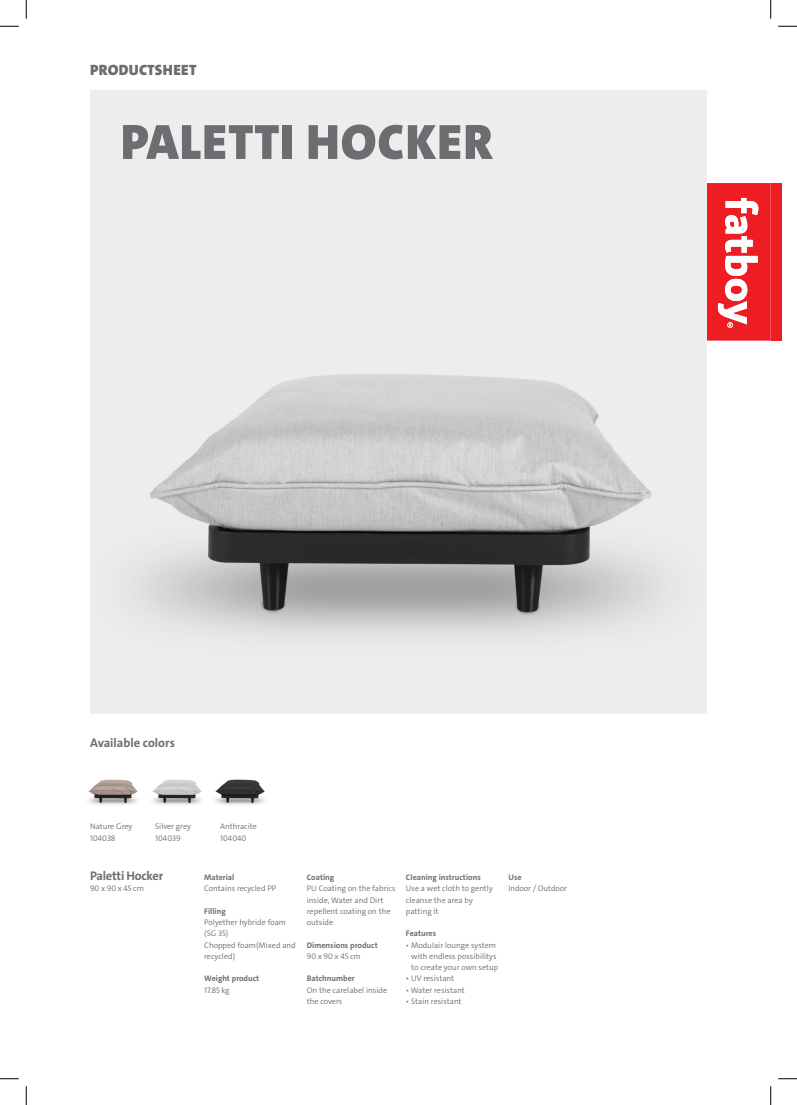
<style>
.page{position:relative;width:797px;height:1105px;background:#fff}
.page>*{position:absolute;margin:0;border:0;box-sizing:border-box;transform-origin:0 0}
.t1{font:900 50px "The Sans C4 s";letter-spacing:.02em;color:#6c6d70}
.t2{font:900 15px "The Sans C4 s";letter-spacing:.02em;color:#6c6d70}
.t3{font:700 12.5px "The Sans C4 s";color:#6c6d70}
.t4{font:700 12.5px "The Sans C4 s";letter-spacing:-.02em;color:#6c6d70}
.t5{font:300 8.12px/11.2px "The Sans C4 s";color:#6c6d70}
.t6{font:700 8.12px "The Sans C4 s";color:#6c6d70}
</style>
<div class="page">
<div style="left:707px;top:183px;width:74px;height:158px;background:#ee1d23"></div>
<svg style="left:707px;top:183px;width:63px;height:158px"></svg>
<img style="left:90px;top:90px;width:617px;height:624px">
<img style="left:88px;top:779px;width:50px;height:26px">
<img style="left:152px;top:779px;width:50px;height:26px">
<img style="left:215px;top:779px;width:50px;height:26px">
<svg style="left:0;top:25px;width:19px;height:2px"></svg>
<svg style="left:778px;top:25px;width:19px;height:2px"></svg>
<svg style="left:0;top:1078px;width:19px;height:1px"></svg>
<svg style="left:778px;top:1078px;width:19px;height:1px"></svg>
<svg style="left:25px;top:0;width:2px;height:19px"></svg>
<svg style="left:25px;top:1086px;width:2px;height:19px"></svg>
<svg style="left:770px;top:0;width:1px;height:19px"></svg>
<svg style="left:770px;top:1086px;width:1px;height:19px"></svg>
<h2 class="t2" style="left:90px;top:60px;width:108px">PRODUCTSHEET</h2>
<h1 class="t1" style="left:121px;top:110px;width:373px">PALETTI HOCKER</h1>
<h3 class="t3" style="left:90px;top:734px;width:86px">Available colors</h3>
<p class="t5" style="left:90px;top:821px;width:44px">Nature Grey<br>104038</p>
<p class="t5" style="left:220px;top:821px;width:38px">Anthracite<br>104040</p>
<p class="t5" style="left:155px;top:821px;width:37px">Silver grey<br>104039</p>
<h3 class="t4" style="left:90px;top:868px;width:75px">Paletti Hocker</h3>
<p class="t5" style="left:90px;top:883px;width:55px">90 x 90 x 45 cm</p>
<p class="t6" style="left:204px;top:872px;width:32px">Material</p>
<p class="t5" style="left:204px;top:883px;width:74px">Contains recycled PP</p>
<p class="t6" style="left:204px;top:906px;width:23px">Filling</p>
<p class="t5" style="left:204px;top:917px;width:93px">Polyether hybride foam (SG 35)<br>Chopped foam(Mixed and recycled)</p>
<p class="t6" style="left:204px;top:973px;width:57px">Weight product</p>
<p class="t5" style="left:204px;top:984px;width:27px">17.85 kg</p>
<p class="t6" style="left:307px;top:872px;width:29px">Coating</p>
<p class="t5" style="left:307px;top:883px;width:90px">PU Coating on the fabrics inside, Water and Dirt repellent coating on the outside</p>
<p class="t6" style="left:307px;top:940px;width:72px">Dimensions product</p>
<p class="t5" style="left:307px;top:950px;width:55px">90 x 90 x 45 cm</p>
<p class="t6" style="left:307px;top:973px;width:49px">Batchnumber</p>
<p class="t5" style="left:307px;top:984px;width:82px">On the carelabel inside the covers</p>
<p class="t6" style="left:406px;top:872px;width:76px">Cleaning instructions</p>
<p class="t5" style="left:406px;top:883px;width:88px">Use a wet cloth to gently cleanse the area by patting it</p>
<p class="t6" style="left:406px;top:928px;width:32px">Features</p>
<p class="t5" style="left:411px;top:939px;width:89px;text-indent:-5px">• Modulair lounge system with endless possibilitys to create your own setup</p>
<p class="t5" style="left:406px;top:973px;width:50px">• UV resistant</p>
<p class="t5" style="left:406px;top:984px;width:60px">• Water resistant</p>
<p class="t5" style="left:406px;top:995px;width:57px">• Stain resistant</p>
<p class="t6" style="left:508px;top:872px;width:15px">Use</p>
<p class="t5" style="left:508px;top:883px;width:60px">Indoor / Outdoor</p>
</div>
